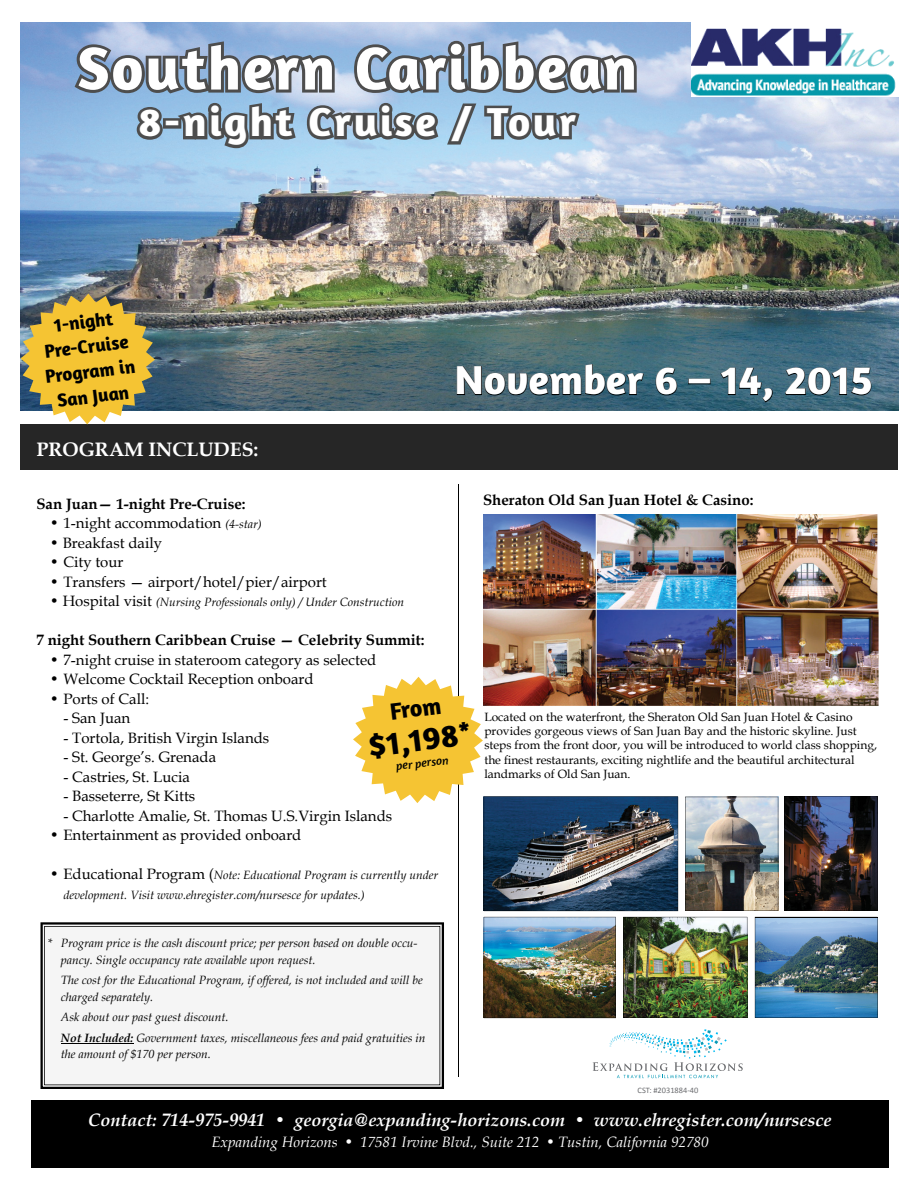
<style>
.page{position:relative;width:918px;height:1188px;background:#fff}
.page>*{position:absolute;margin:0;border:0;box-sizing:border-box;transform-origin:0 0}
.t1{font:700 61.65px "Amaranth";letter-spacing:.03em;color:#fff}
.t2{font:700 41.1px "Amaranth";letter-spacing:.06em;color:#fff;scale:1.04 1}
.t3{font:700 41.1px "Amaranth";color:#fff;scale:1.04 1}
.t4{font:700 33px "Amaranth";color:#000}
.t5{font:700 24px "Amaranth";color:#000}
.t6{font:700 19.5px "Book Antiqua";color:#fff}
.t7{font:700 19.05px/25px "Amaranth";color:#000;text-align:center}
.t8{font:italic 700 18px "Book Antiqua";color:#fff}
.t9{font:15px "Book Antiqua";color:#000}
.t10{font:700 15px "Book Antiqua";color:#000}
.t11{font:italic 15px "Book Antiqua";color:#fff}
.t12{font:italic 12px/16.5px "Book Antiqua";color:#000}
.t13{font:12px/14.4px "Book Antiqua";color:#000}
.t14{font:italic 12px "Amaranth";color:#000}
.t15{font:8.4px "Calibri";color:#6d6e71}
.s1{font-style:italic;font-size:12px}
.s2{font-style:normal;font-size:15px}
.s3{font-weight:700}
</style>
<div class="page">
<div style="left:21px;top:424px;width:877px;height:46px;background:#262626"></div>
<hr style="left:459px;top:485px;width:1px;height:592px;background:#000">
<svg style="left:459px;top:560px;width:1px;height:27px"></svg>
<svg style="left:40px;top:922px;width:404px;height:167px;background:#636363"></svg>
<div style="left:44px;top:926px;width:396px;height:159px;background:#f5f5f5"></div>
<hr style="left:61px;top:1043px;width:73px;height:1px;background:#000">
<div style="left:31px;top:1100px;width:857px;height:68px;background:#000"></div>
<svg style="left:593px;top:1029px;width:150px;height:49px"></svg>
<img style="left:21px;top:23px;width:877px;height:387px">
<img style="left:692px;top:23px;width:206px;height:74px">
<svg style="left:71px;top:38px;width:569px;height:91px;background:#8094aa"></svg>
<svg style="left:134px;top:100px;width:449px;height:75px;background:#91abc0"></svg>
<svg style="left:457px;top:364px;width:415px;height:39px;background:#395d6c"></svg>
<svg style="left:21px;top:294px;width:134px;height:130px;background:#ceb151"></svg>
<img style="left:755px;top:917px;width:123px;height:101px">
<img style="left:623px;top:917px;width:124px;height:101px">
<img style="left:685px;top:797px;width:93px;height:114px">
<img style="left:484px;top:917px;width:132px;height:101px">
<img style="left:784px;top:797px;width:94px;height:114px">
<img style="left:483px;top:514px;width:395px;height:192px">
<img style="left:353px;top:677px;width:325px;height:234px">
<h1 class="t1" style="left:77px;top:44px;width:561px">Southern Caribbean</h1>
<h2 class="t2" style="left:138px;top:106px;width:423px">8-night Cruise / Tour</h2>
<h3 class="t7" style="left:38px;top:316px;width:92px;rotate:-7deg">1-night<br>Pre-Cruise<br>Program in<br>San Juan</h3>
<h3 class="t6" style="left:36px;top:442px;width:224px">PROGRAM INCLUDES:</h3>
<h2 class="t3" style="left:455px;top:364px;width:404px">November 6 – 14, 2015</h2>
<p class="t10" style="left:36px;top:498px;width:211px">San Juan— 1-night Pre-Cruise:</p>
<p class="t9" style="left:50px;top:518px;width:213px">• 1-night accommodation <span class="s1">(4-star)</span></p>
<p class="t9" style="left:50px;top:537px;width:114px">• Breakfast daily</p>
<p class="t9" style="left:50px;top:557px;width:75px">• City tour</p>
<p class="t9" style="left:50px;top:576px;width:278px">• Transfers — airport/hotel/pier/airport</p>
<p class="t12" style="left:50px;top:595px;width:356px"><span class="s2">• Hospital visit</span> (Nursing Professionals only) / Under Construction</p>
<p class="t10" style="left:36px;top:635px;width:390px">7 night Southern Caribbean Cruise — Celebrity Summit:</p>
<p class="t9" style="left:50px;top:654px;width:328px">• 7-night cruise in stateroom category as selected</p>
<p class="t9" style="left:50px;top:674px;width:265px">• Welcome Cocktail Reception onboard</p>
<p class="t9" style="left:50px;top:693px;width:101px">• Ports of Call:</p>
<p class="t9" style="left:63px;top:713px;width:68px">- San Juan</p>
<p class="t9" style="left:63px;top:732px;width:207px">- Tortola, British Virgin Islands</p>
<p class="t9" style="left:63px;top:752px;width:154px">- St. George’s. Grenada</p>
<p class="t9" style="left:63px;top:771px;width:128px">- Castries, St. Lucia</p>
<p class="t9" style="left:63px;top:791px;width:133px">- Basseterre, St Kitts</p>
<p class="t9" style="left:63px;top:810px;width:330px">- Charlotte Amalie, St. Thomas U.S.Virgin Islands</p>
<p class="t9" style="left:50px;top:830px;width:253px">• Entertainment as provided onboard</p>
<p class="t12" style="left:63px;top:867px;width:376px;line-height:19.5px;text-indent:-14px"><span class="s2">• Educational Program (</span>Note: Educational Program is currently under development. Visit www.ehregister.com/nursesce for updates.)</p>
<p class="t12" style="left:61px;top:936px;width:358px;text-indent:-14px">* Program price is the cash discount price; per person based on double occu&shy;pancy. Single occupancy rate available upon request.</p>
<p class="t12" style="left:61px;top:973px;width:363px">The cost for the Educational Program, if offered, is not included and will be charged separately.</p>
<p class="t12" style="left:61px;top:1008px;width:366px;line-height:20.5px">Ask about our past guest discount.<br><span class="s3">Not Included:</span> Government taxes, miscellaneous fees and paid gratuities in</p>
<p class="t12" style="left:61px;top:1047px;width:152px">the amount of $170 per person.</p>
<h3 class="t5" style="left:389px;top:702px;width:53px;rotate:-7deg">From</h3>
<h3 class="t4" style="left:366px;top:733px;width:105px;rotate:-7deg">$1,198<sup>*</sup></h3>
<p class="t14" style="left:395px;top:759px;width:54px;rotate:-7deg">per person</p>
<p class="t10" style="left:483px;top:494px;width:272px">Sheraton Old San Juan Hotel &amp; Casino:</p>
<p class="t13" style="left:484px;top:711px;width:394px">Located on the waterfront, the Sheraton Old San Juan Hotel &amp; Casino provides gorgeous views of San Juan Bay and the historic skyline. Just steps from the front door, you will be introduced to world class shopping, the finest restaurants, exciting nightlife and the beautiful architectural landmarks of Old San Juan.</p>
<p class="t15" style="left:638px;top:1085px;width:62px">CST: #2031884-40</p>
<h3 class="t8" style="left:88px;top:1113px;width:745px">Contact: 714-975-9941 • georgia@expanding-horizons.com • www.ehregister.com/nursesce</h3>
<p class="t11" style="left:211px;top:1136px;width:499px">Expanding Horizons • 17581 Irvine Blvd., Suite 212 • Tustin, California 92780</p>
</div>
